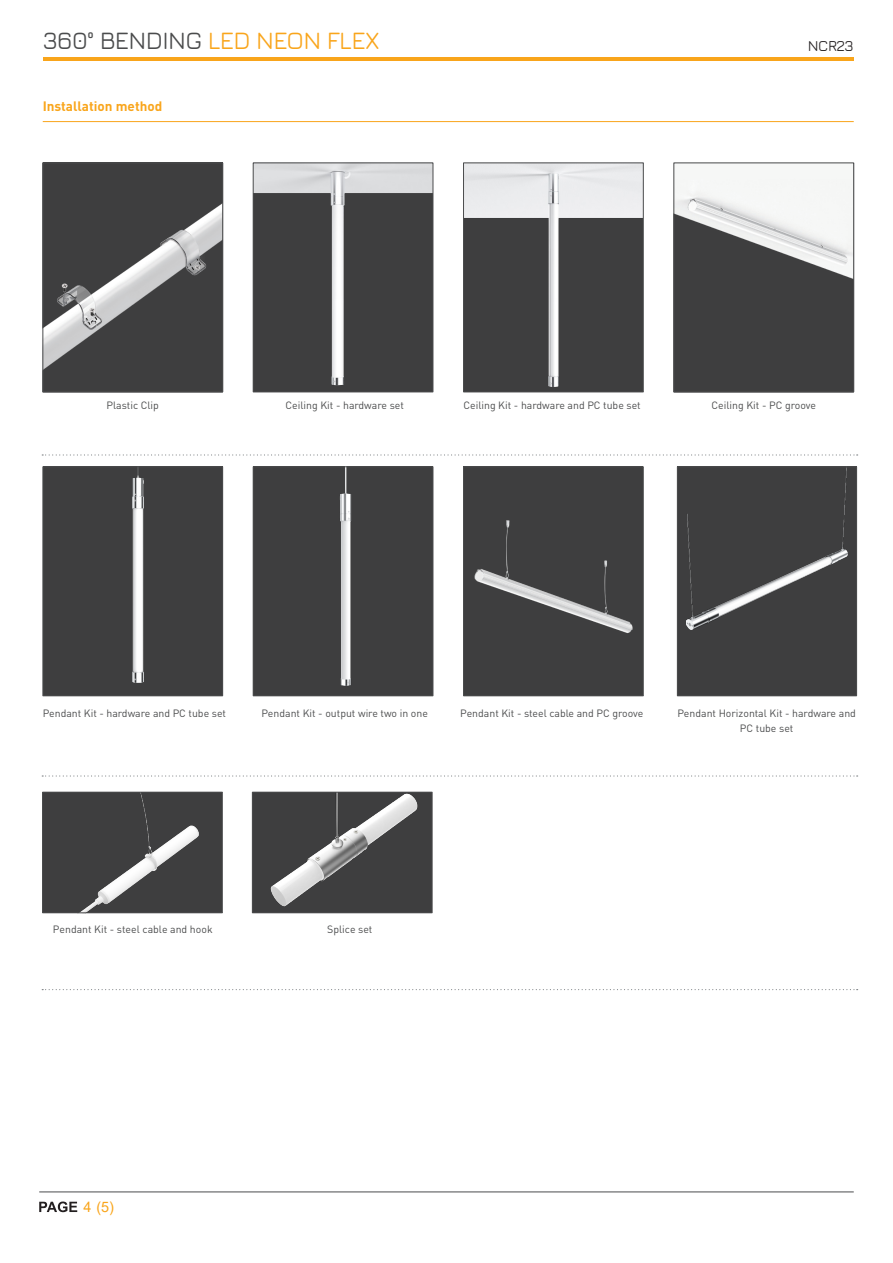
<style>
.page{position:relative;width:893px;height:1263px;background:#fff}
.page>*{position:absolute;margin:0;border:0;box-sizing:border-box;transform-origin:0 0}
.t1{font:500 24.9px "Jura";letter-spacing:-.025em;color:#4b4c4d}
.t2{font:500 15.15px "Jura";letter-spacing:-.03em;color:#231f20}
.t3{font:14.4px "Arial";color:#f9a51b}
.t4{font:700 13.5px "DIN Pro";color:#f9a51b}
.t5{font:10.5px/15px "DIN Pro";color:#4b4c4d;text-align:center}
.s1{color:#f9a51b}
</style>
<div class="page">
<hr style="left:39px;top:1191px;width:815px;height:1px;background:#4b4c4d">
<svg style="left:39px;top:1201px;width:38px;height:11px"></svg>
<hr style="left:43px;top:57px;width:811px;height:3px;background:#f9a51b">
<hr style="left:43px;top:121px;width:811px;height:1px;background:#f9a51b">
<img style="left:255px;top:165px;width:176px;height:225px">
<div style="left:253px;top:163px;width:180px;height:229px;border:1px solid #4b4c4d"></div>
<img style="left:465px;top:165px;width:176px;height:221px">
<div style="left:463px;top:163px;width:180px;height:229px;border:1px solid #4b4c4d"></div>
<img style="left:44px;top:794px;width:176px;height:117px">
<div style="left:42px;top:792px;width:180px;height:121px;border:1px solid #4b4c4d"></div>
<div style="left:674px;top:163px;width:180px;height:229px;background:#3e3e3f"></div>
<img style="left:676px;top:165px;width:176px;height:114px">
<div style="left:674px;top:163px;width:180px;height:229px;border:1px solid #4b4c4d"></div>
<div style="left:43px;top:467px;width:180px;height:229px;background:#3e3e3f"></div>
<img style="left:132px;top:469px;width:11px;height:213px">
<div style="left:43px;top:467px;width:180px;height:229px;border:1px solid #4b4c4d"></div>
<img style="left:254px;top:794px;width:176px;height:115px">
<div style="left:252px;top:792px;width:180px;height:121px;border:1px solid #4b4c4d"></div>
<div style="left:253px;top:467px;width:180px;height:229px;background:#3e3e3f"></div>
<img style="left:340px;top:469px;width:12px;height:217px">
<div style="left:43px;top:163px;width:180px;height:229px;background:#3e3e3f"></div>
<img style="left:45px;top:204px;width:176px;height:165px">
<div style="left:43px;top:163px;width:180px;height:229px;border:1px solid #4b4c4d"></div>
<svg style="left:42px;top:454px;width:816px;height:1px"></svg>
<svg style="left:42px;top:775px;width:816px;height:1px"></svg>
<svg style="left:42px;top:989px;width:816px;height:1px"></svg>
<div style="left:677px;top:467px;width:180px;height:229px;background:#3e3e3f"></div>
<img style="left:687px;top:469px;width:160px;height:160px">
<div style="left:677px;top:467px;width:180px;height:229px;border:1px solid #4b4c4d"></div>
<div style="left:463px;top:467px;width:180px;height:229px;background:#3e3e3f"></div>
<img style="left:474px;top:520px;width:159px;height:113px">
<div style="left:463px;top:467px;width:180px;height:229px;border:1px solid #4b4c4d"></div>
<h1 class="t1" style="left:43px;top:22px;width:338px">360° BENDING <span class="s1">LED NEON FLEX</span></h1>
<h2 class="t2" style="left:808px;top:34px;width:47px">NCR23</h2>
<p class="t4" style="left:43px;top:97px;width:121px">Installation method</p>
<p class="t5" style="left:107px;top:398px;width:54px">Plastic Clip</p>
<p class="t5" style="left:285px;top:398px;width:120px">Ceiling Kit - hardware set</p>
<p class="t5" style="left:463px;top:398px;width:179px">Ceiling Kit - hardware and PC tube set</p>
<p class="t5" style="left:711px;top:398px;width:106px">Ceiling Kit - PC groove</p>
<p class="t5" style="left:43px;top:705px;width:185px">Pendant Kit - hardware and PC tube set</p>
<p class="t5" style="left:261px;top:705px;width:168px">Pendant Kit - output wire two in one</p>
<p class="t5" style="left:460px;top:705px;width:185px">Pendant Kit - steel cable and PC groove</p>
<p class="t5" style="left:677px;top:705px;width:180px">Pendant Horizontal Kit - hardware and<br>PC tube set</p>
<p class="t5" style="left:53px;top:921px;width:161px">Pendant Kit - steel cable and hook</p>
<p class="t5" style="left:327px;top:921px;width:47px">Splice set</p>
<h3 class="t3" style="left:84px;top:1197px;width:32px">4 (5)</h3>
</div>
